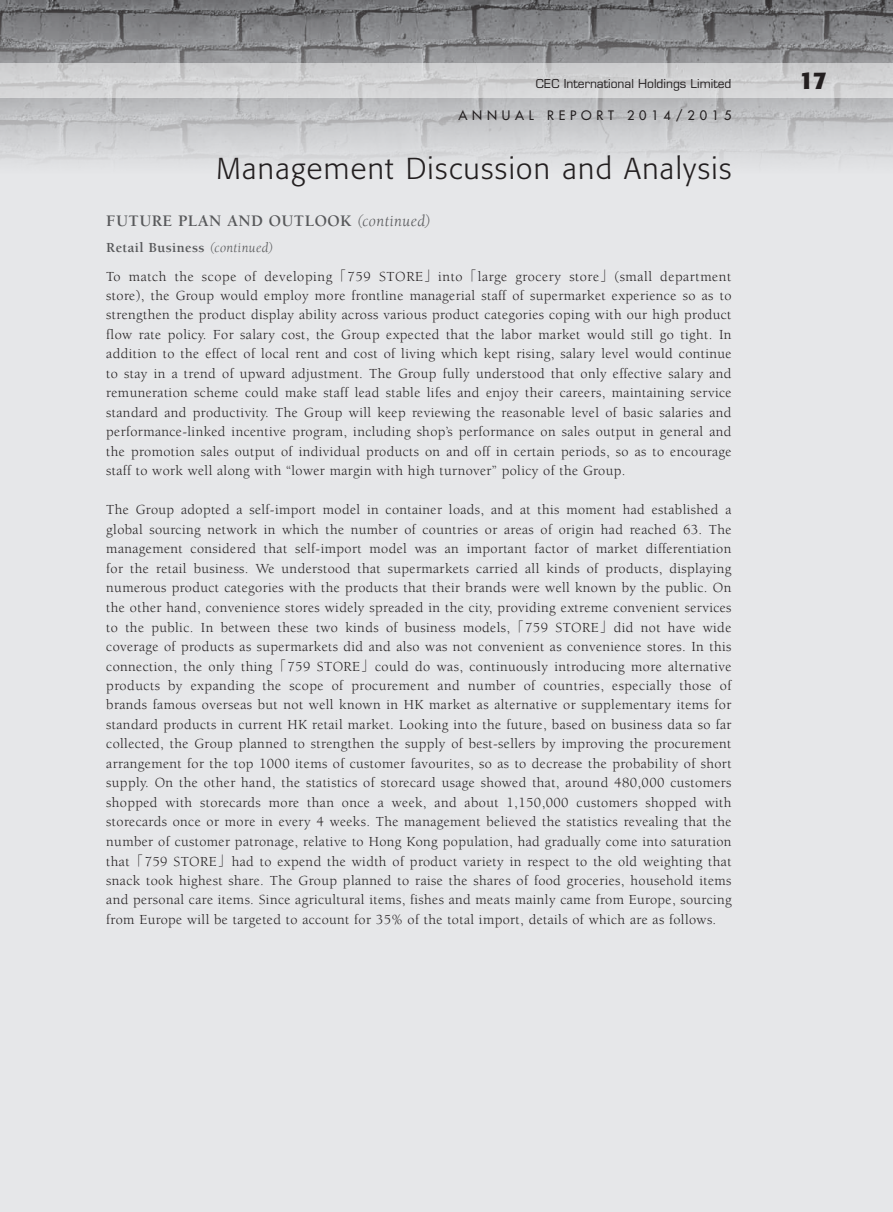
<style>
.page{position:relative;width:893px;height:1212px;background:#e6e7e9}
.page>*{position:absolute;margin:0;border:0;box-sizing:border-box;transform-origin:0 0}
.t1{font:300 30px "Formata";letter-spacing:.045em;color:#231f20}
.t2{font:700 24px "Formata";color:#231f20}
.t3{font:700 16.5px "Berkeley Std";letter-spacing:.025em;color:#57585a}
.t4{font:14.25px/19.6px "Berkeley Std";letter-spacing:.025em;color:#231f20;text-align:justify}
.t5{font:500 12.75px "Futura Std";letter-spacing:.375em;color:#231f20}
.t6{font:12px "Eurostile LT Std";color:#231f20}
.s1{font-weight:400;font-style:italic}
.s2{font-weight:700;color:#57585a}
.s3{font-style:italic;color:#57585a}
.s4{font-family:"M Sung HK";font-weight:300}
</style>
<div class="page">
<img style="left:0;top:0;width:893px;height:165px">
<svg style="left:0;top:64px;width:893px;height:34px;fill:#d2d2d4"></svg>
<p class="t6" style="left:536px;top:77px;width:197px">CEC International Holdings Limited</p>
<p class="t5" style="left:459px;top:108px;width:274px">ANNUAL REPORT 2014/2015</p>
<h1 class="t1" style="left:216px;top:151px;width:517px">Management Discussion and Analysis</h1>
<p class="t3" style="left:106px;top:212px;width:326px">FUTURE PLAN AND OUTLOOK <span class="s1">(continued)</span></p>
<p class="t4" style="left:106px;top:234px;width:626px;line-height:29px"><span class="s2">Retail Business</span> <span class="s3">(continued)<br></span>To match the scope of developing<span class="s4">「</span>759 STORE<span class="s4">」</span>into<span class="s4">「</span>large grocery store<span class="s4">」</span>(small department</p>
<p class="t4" style="left:106px;top:286px;width:627px">store), the Group would employ more frontline managerial staff of supermarket experience so as to strengthen the product display ability across various product categories coping with our high product flow rate policy. For salary cost, the Group expected that the labor market would still go tight. In addition to the effect of local rent and cost of living which kept rising, salary level would continue to stay in a trend of upward adjustment. The Group fully understood that only effective salary and remuneration scheme could make staff lead stable lifes and enjoy their careers, maintaining service standard and productivity. The Group will keep reviewing the reasonable level of basic salaries and performance-linked incentive program, including shop’s performance on sales output in general and the promotion sales output of individual products on and off in certain periods, so as to encourage staff to work well along with “lower margin with high turnover” policy of the Group.</p>
<p class="t4" style="left:106px;top:500px;width:627px">The Group adopted a self-import model in container loads, and at this moment had established a global sourcing network in which the number of countries or areas of origin had reached 63. The management considered that self-import model was an important factor of market differentiation for the retail business. We understood that supermarkets carried all kinds of products, displaying numerous product categories with the products that their brands were well known by the public. On the other hand, convenience stores widely spreaded in the city, providing extreme convenient services to the public. In between these two kinds of business models,<span class="s4">「</span>759 STORE<span class="s4">」</span>did not have wide</p>
<p class="t4" style="left:106px;top:636px;width:627px;line-height:20.4px">coverage of products as supermarkets did and also was not convenient as convenience stores. In this connection, the only thing<span class="s4">「</span>759 STORE<span class="s4">」</span>could do was, continuously introducing more alternative</p>
<p class="t4" style="left:106px;top:676px;width:627px">products by expanding the scope of procurement and number of countries, especially those of brands famous overseas but not well known in HK market as alternative or supplementary items for standard products in current HK retail market. Looking into the future, based on business data so far collected, the Group planned to strengthen the supply of best-sellers by improving the procurement arrangement for the top 1000 items of customer favourites, so as to decrease the probability of short supply. On the other hand, the statistics of storecard usage showed that, around 480,000 customers shopped with storecards more than once a week, and about 1,150,000 customers shopped with storecards once or more in every 4 weeks. The management believed the statistics revealing that the number of customer patronage, relative to Hong Kong population, had gradually come into saturation that<span class="s4">「</span>759 STORE<span class="s4">」</span>had to expend the width of product variety in respect to the old weighting that</p>
<p class="t4" style="left:106px;top:871px;width:627px">snack took highest share. The Group planned to raise the shares of food groceries, household items and personal care items. Since agricultural items, fishes and meats mainly came from Europe, sourcing from Europe will be targeted to account for 35% of the total import, details of which are as follows.</p>
<h2 class="t2" style="left:799px;top:66px;width:29px">17</h2>
</div>
